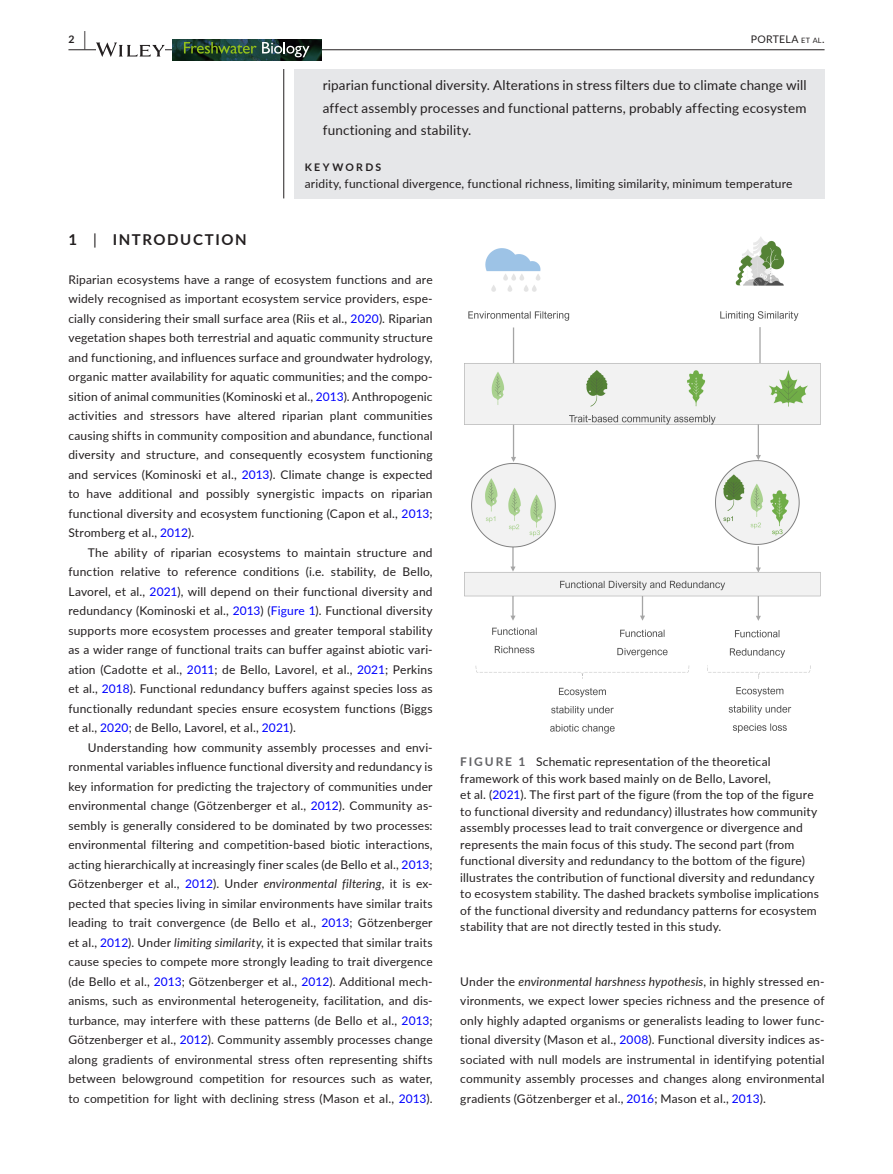
<style>
.page{position:relative;width:893px;height:1174px;background:#fff}
.page>*{position:absolute;margin:0;border:0;box-sizing:border-box;transform-origin:0 0}
.t1{font:700 15px "Lato";letter-spacing:.105em;color:#231f20}
.t2{font:13.5px/22.5px "Lato";letter-spacing:.01em;color:#231f20;text-align:justify}
.t3{font:12px/19.5px "Lato";letter-spacing:.015em;color:#231f20;text-align:justify}
.t4{font:10.5px "Lato";letter-spacing:.02em;color:#231f20}
.t5{font:700 10.5px "Lato";letter-spacing:.22em;color:#231f20}
.s1{font-size:19.5px}
.s2{font-size:7.35px}
.s3{font-weight:400}
.s4{color:#00f}
.s5{font-style:italic}
.s6{font-weight:700;color:#636366}
</style>
<div class="page">
<hr style="left:68px;top:49px;width:756px;height:1px;background:#231f20">
<svg style="left:96px;top:42px;width:69px;height:15px"></svg>
<img style="left:172px;top:39px;width:149px;height:21px">
<svg style="left:184px;top:42px;width:126px;height:15px;background:#415e43"></svg>
<div style="left:294px;top:69px;width:530px;height:129px;background:#e6e7e9"></div>
<hr style="left:283px;top:69px;width:1px;height:129px;background:#231f20">
<img style="left:464px;top:237px;width:357px;height:497px">
<p class="t5" style="left:68px;top:31px;width:19px">2 <span class="s1">|</span></p>
<p class="t4" style="left:751px;top:31px;width:75px">PORTELA <span class="s2">et al</span>.</p>
<p class="t2" style="left:323px;top:74px;width:485px">riparian functional diversity. Alterations in stress filters due to climate change will affect assembly processes and functional patterns, probably affecting ecosystem functioning and stability.</p>
<p class="t5" style="left:305px;top:160px;width:78px">KEYWORDS</p>
<p class="t3" style="left:305px;top:173px;width:489px">aridity, functional divergence, functional richness, limiting similarity, minimum temperature</p>
<p class="t1" style="left:68px;top:228px;width:180px">1 <span class="s3">|</span> INTRODUCTION</p>
<p class="t3" style="left:68px;top:269px;width:366px">Riparian ecosystems have a range of ecosystem functions and are widely recognised as important ecosystem service providers, espe&shy;cially considering their small surface area (Riis et al., <span class="s4">2020</span>). Riparian vegetation shapes both terrestrial and aquatic community structure and functioning, and influences surface and groundwater hydrology, organic matter availability for aquatic communities; and the compo&shy;sition of animal communities (Kominoski et al., <span class="s4">2013</span>). Anthropogenic activities and stressors have altered riparian plant communities causing shifts in community composition and abundance, functional diversity and structure, and consequently ecosystem functioning and services (Kominoski et al., <span class="s4">2013</span>). Climate change is expected to have additional and possibly synergistic impacts on riparian functional diversity and ecosystem functioning (Capon et al., <span class="s4">2013</span>; Stromberg et al., <span class="s4">2012</span>).</p>
<p class="t3" style="left:68px;top:542px;width:366px;text-indent:20px">The ability of riparian ecosystems to maintain structure and function relative to reference conditions (i.e. stability, de Bello, Lavorel, et al., <span class="s4">2021</span>), will depend on their functional diversity and redundancy (Kominoski et al., <span class="s4">2013</span>) (<span class="s4">Figure 1</span>). Functional diversity supports more ecosystem processes and greater temporal stability as a wider range of functional traits can buffer against abiotic vari&shy;ation (Cadotte et al., <span class="s4">2011</span>; de Bello, Lavorel, et al., <span class="s4">2021</span>; Perkins et al., <span class="s4">2018</span>). Functional redundancy buffers against species loss as functionally redundant species ensure ecosystem functions (Biggs et al., <span class="s4">2020</span>; de Bello, Lavorel, et al., <span class="s4">2021</span>).</p>
<p class="t3" style="left:68px;top:737px;width:366px;text-indent:20px">Understanding how community assembly processes and envi&shy;ronmental variables influence functional diversity and redundancy is key information for predicting the trajectory of communities under environmental change (Götzenberger et al., <span class="s4">2012</span>). Community as&shy;sembly is generally considered to be dominated by two processes: environmental filtering and competition-based biotic interactions, acting hierarchically at increasingly finer scales (de Bello et al., <span class="s4">2013</span>; Götzenberger et al., <span class="s4">2012</span>). Under <span class="s5">environmental filtering</span>, it is ex&shy;pected that species living in similar environments have similar traits leading to trait convergence (de Bello et al., <span class="s4">2013</span>; Götzenberger et al., <span class="s4">2012</span>). Under <span class="s5">limiting similarity</span>, it is expected that similar traits cause species to compete more strongly leading to trait divergence (de Bello et al., <span class="s4">2013</span>; Götzenberger et al., <span class="s4">2012</span>). Additional mech&shy;anisms, such as environmental heterogeneity, facilitation, and dis&shy;turbance, may interfere with these patterns (de Bello et al., <span class="s4">2013</span>; Götzenberger et al., <span class="s4">2012</span>). Community assembly processes change along gradients of environmental stress often representing shifts between belowground competition for resources such as water, to competition for light with declining stress (Mason et al., <span class="s4">2013</span>).</p>
<p class="t3" style="left:460px;top:753px;width:360px;line-height:16.5px;text-align:left"><span class="s6">FIGURE 1</span> Schematic representation of the theoretical framework of this work based mainly on de Bello, Lavorel,<br>et al. (<span class="s4">2021</span>). The first part of the figure (from the top of the figure to functional diversity and redundancy) illustrates how community assembly processes lead to trait convergence or divergence and represents the main focus of this study. The second part (from functional diversity and redundancy to the bottom of the figure) illustrates the contribution of functional diversity and redundancy to ecosystem stability. The dashed brackets symbolise implications of the functional diversity and redundancy patterns for ecosystem stability that are not directly tested in this study.</p>
<p class="t3" style="left:460px;top:971px;width:366px">Under the <span class="s5">environmental harshness hypothesis</span>, in highly stressed en&shy;vironments, we expect lower species richness and the presence of only highly adapted organisms or generalists leading to lower func&shy;tional diversity (Mason et al., <span class="s4">2008</span>). Functional diversity indices as&shy;sociated with null models are instrumental in identifying potential community assembly processes and changes along environmental gradients (Götzenberger et al., <span class="s4">2016</span>; Mason et al., <span class="s4">2013</span>).</p>
</div>
